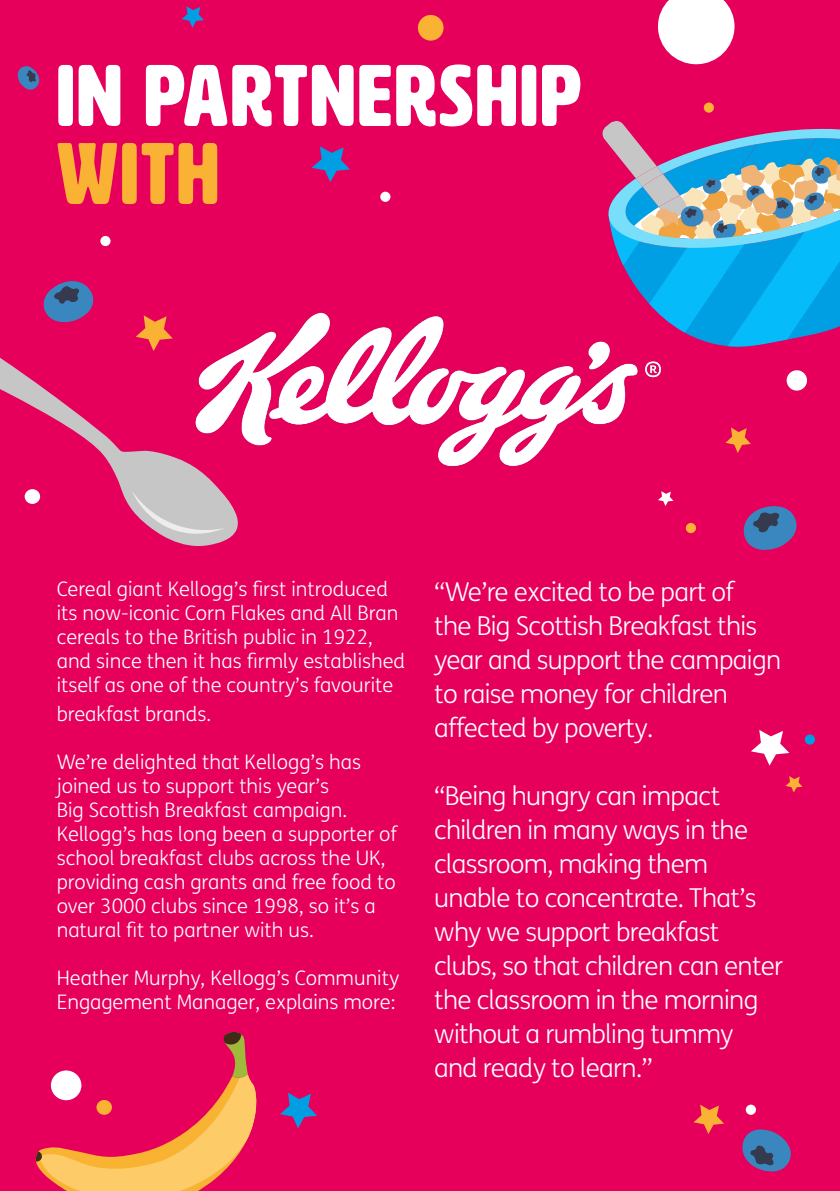
<style>
.page{position:relative;width:840px;height:1191px;background:#fff}
.page>*{position:absolute;margin:0;border:0;box-sizing:border-box;transform-origin:0 0}
.Heading{font:86px/78px "HWT Artz";letter-spacing:.03em;color:#fff}
.t1{font:300 26px/34px "FS Me";letter-spacing:-.025em;color:#fff}
.t2{font:300 20px/24px "FS Me";color:#fff}
.s1{color:#f9b233}
</style>
<div class="page">
<div style="left:0;top:0;width:839px;height:1191px;background:#e6005c"></div>
<svg style="left:35px;top:1031px;width:222px;height:160px"></svg>
<svg style="left:602px;top:121px;width:237px;height:226px"></svg>
<img style="left:243px;top:288px;width:436px;height:179px">
<svg style="left:0;top:347px;width:243px;height:199px"></svg>
<svg style="left:131px;top:490px;width:94px;height:48px"></svg>
<div style="left:786px;top:370px;width:20px;height:20px;background:#fff;border-radius:50%"></div>
<div style="left:417px;top:15px;width:26px;height:26px;background:#f9b233;border-radius:50%"></div>
<div style="left:25px;top:489px;width:15px;height:15px;background:#fff;border-radius:50%"></div>
<div style="left:100px;top:236px;width:10px;height:10px;background:#fff;border-radius:50%"></div>
<div style="left:380px;top:192px;width:10px;height:10px;background:#fff;border-radius:50%"></div>
<svg style="left:658px;top:0;width:76px;height:64px"></svg>
<div style="left:703px;top:102px;width:10px;height:11px;background:#f9b233;border-radius:50%"></div>
<div style="left:804px;top:734px;width:10px;height:10px;background:#009fe3;border-radius:50%"></div>
<div style="left:745px;top:1104px;width:10px;height:10px;background:#fff;border-radius:50%"></div>
<div style="left:51px;top:1070px;width:30px;height:30px;background:#fff;border-radius:50%"></div>
<div style="left:96px;top:1100px;width:16px;height:14px;background:#f9b233;border-radius:50%"></div>
<svg style="left:311px;top:146px;width:39px;height:36px"></svg>
<svg style="left:725px;top:427px;width:25px;height:26px"></svg>
<svg style="left:751px;top:730px;width:38px;height:35px"></svg>
<svg style="left:135px;top:315px;width:38px;height:36px"></svg>
<svg style="left:693px;top:1104px;width:30px;height:30px"></svg>
<svg style="left:785px;top:776px;width:17px;height:16px"></svg>
<svg style="left:280px;top:1092px;width:37px;height:36px"></svg>
<svg style="left:181px;top:6px;width:23px;height:22px"></svg>
<svg style="left:658px;top:491px;width:15px;height:15px"></svg>
<svg style="left:743px;top:506px;width:53px;height:44px"></svg>
<svg style="left:17px;top:66px;width:22px;height:24px"></svg>
<svg style="left:43px;top:281px;width:51px;height:42px"></svg>
<svg style="left:742px;top:1129px;width:49px;height:43px"></svg>
<div style="left:685px;top:523px;width:10px;height:10px;background:#f9b233;border-radius:50%"></div>
<p class="Heading" style="left:57px;top:58px;width:525px">IN PARTNERSHIP<br><span class="s1">WITH</span></p>
<p class="t2" style="left:57px;top:577px;width:350px">Cereal giant Kellogg’s first introduced its now-iconic Corn Flakes and All Bran cereals to the British public in 1922, and since then it has firmly established itself as one of the country’s favourite</p>
<p class="t2" style="left:57px;top:701px;width:156px">breakfast brands.</p>
<p class="t2" style="left:57px;top:749px;width:342px">We’re delighted that Kellogg’s has joined us to support this year’s<br>Big Scottish Breakfast campaign.<br>Kellogg’s has long been a supporter of school breakfast clubs across the UK, providing cash grants and free food to over 3000 clubs since 1998, so it’s a natural fit to partner with us.</p>
<p class="t2" style="left:57px;top:965px;width:344px">Heather Murphy, Kellogg’s Community<br>Engagement Manager, explains more:</p>
<p class="t1" style="left:434px;top:574px;width:348px">“We’re excited to be part of<br>the Big Scottish Breakfast this year and support the campaign to raise money for children affected by poverty.</p>
<p class="t1" style="left:434px;top:778px;width:350px">“Being hungry can impact children in many ways in the classroom, making them unable to concentrate. That’s why we support breakfast clubs, so that children can enter the classroom in the morning without a rumbling tummy and ready to learn.”</p>
</div>
